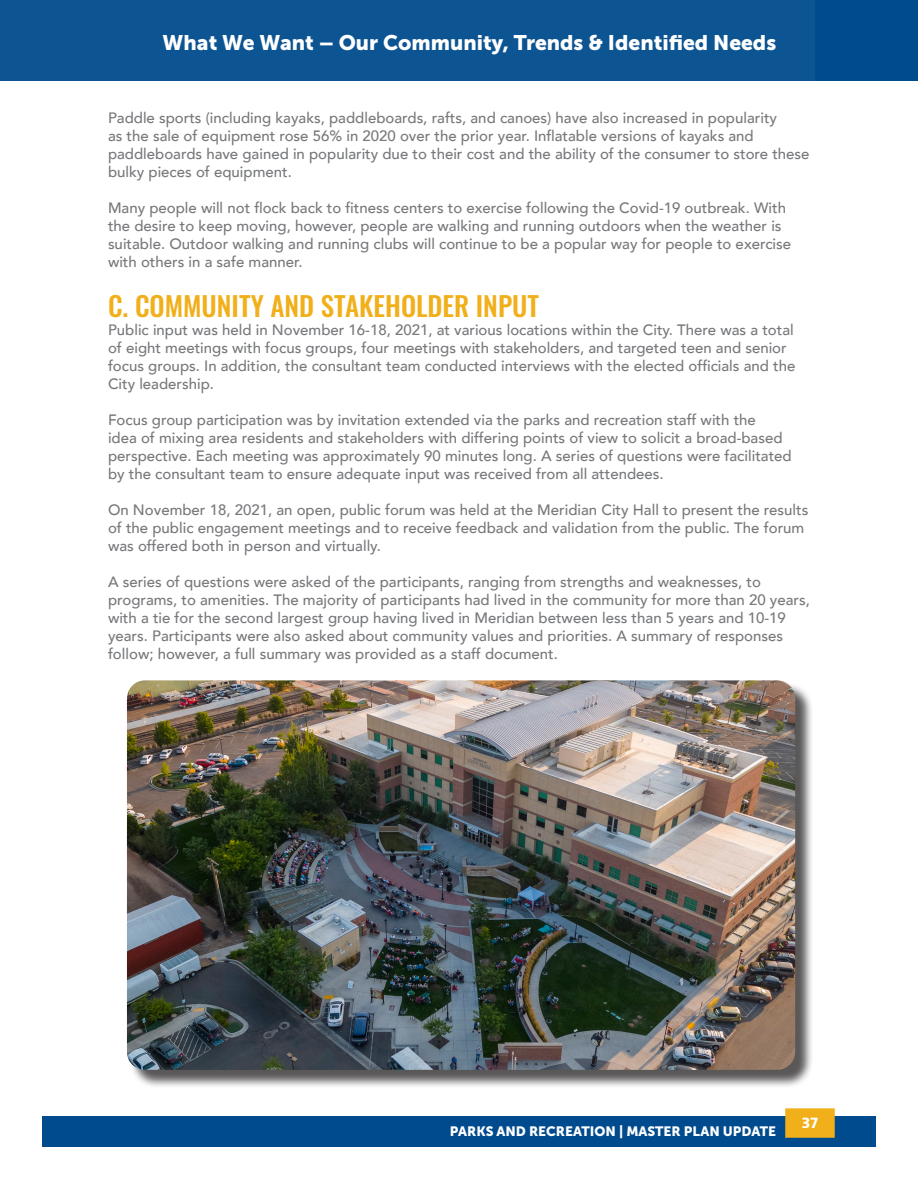
<style>
.page{position:relative;width:918px;height:1188px;background:#fff}
.page>*{position:absolute;margin:0;border:0;box-sizing:border-box;transform-origin:0 0}
.Alpha_Heading{font:500 27px "Oswald";color:#f1af1a}
.t1{font:21px "Museo Sans 900";color:#fff}
.t2{font:500 15px/18px "Avenir";color:#76787b}
.t3{font:700 15px "Bernina Sans";color:#fff}
.t4{font:13.5px "Museo Sans 900";color:#fff}
</style>
<div class="page">
<div style="left:815px;top:0;width:103px;height:81px;background:#004b8d"></div>
<div style="left:0;top:0;width:815px;height:81px;background:#0d5492"></div>
<div style="left:42px;top:1142px;width:834px;height:5px;background:#004b8d"></div>
<div style="left:42px;top:1116px;width:834px;height:29px;background:#004b8d"></div>
<div style="left:785px;top:1108px;width:50px;height:30px;background:#f1af1a;border:3px solid #f1af1a"></div>
<div style="left:129px;top:683px;width:685px;height:406px;background:#231f20;opacity:.75"></div>
<img style="left:127px;top:680px;width:668px;height:390px">
<p class="t1" style="left:163px;top:30px;width:615px">What We Want – Our Community, Trends &amp; Identified Needs</p>
<p class="t2" style="left:108px;top:108px;width:703px">Paddle sports (including kayaks, paddleboards, rafts, and canoes) have also increased in popularity<br>as the sale of equipment rose 56% in 2020 over the prior year. Inflatable versions of kayaks and paddleboards have gained in popularity due to their cost and the ability of the consumer to store these bulky pieces of equipment.</p>
<p class="t2" style="left:108px;top:198px;width:685px">Many people will not flock back to fitness centers to exercise following the Covid-19 outbreak. With the desire to keep moving, however, people are walking and running outdoors when the weather is suitable. Outdoor walking and running clubs will continue to be a popular way for people to exercise with others in a safe manner.</p>
<p class="Alpha_Heading" style="left:108px;top:292px;width:433px">C. COMMUNITY AND STAKEHOLDER INPUT</p>
<p class="t2" style="left:108px;top:320px;width:689px">Public input was held in November 16-18, 2021, at various locations within the City. There was a total of eight meetings with focus groups, four meetings with stakeholders, and targeted teen and senior focus groups. In addition, the consultant team conducted interviews with the elected officials and the City leadership.</p>
<p class="t2" style="left:108px;top:410px;width:685px">Focus group participation was by invitation extended via the parks and recreation staff with the<br>idea of mixing area residents and stakeholders with differing points of view to solicit a broad-based perspective. Each meeting was approximately 90 minutes long. A series of questions were facilitated by the consultant team to ensure adequate input was received from all attendees.</p>
<p class="t2" style="left:108px;top:500px;width:702px">On November 18, 2021, an open, public forum was held at the Meridian City Hall to present the results of the public engagement meetings and to receive feedback and validation from the public. The forum was offered both in person and virtually.</p>
<p class="t2" style="left:108px;top:572px;width:703px">A series of questions were asked of the participants, ranging from strengths and weaknesses, to programs, to amenities. The majority of participants had lived in the community for more than 20 years, with a tie for the second largest group having lived in Meridian between less than 5 years and 10-19 years. Participants were also asked about community values and priorities. A summary of responses follow; however, a full summary was provided as a staff document.</p>
<p class="t4" style="left:450px;top:1123px;width:328px">PARKS AND RECREATION | MASTER PLAN UPDATE</p>
<p class="t3" style="left:802px;top:1113px;width:18px">37</p>
</div>
